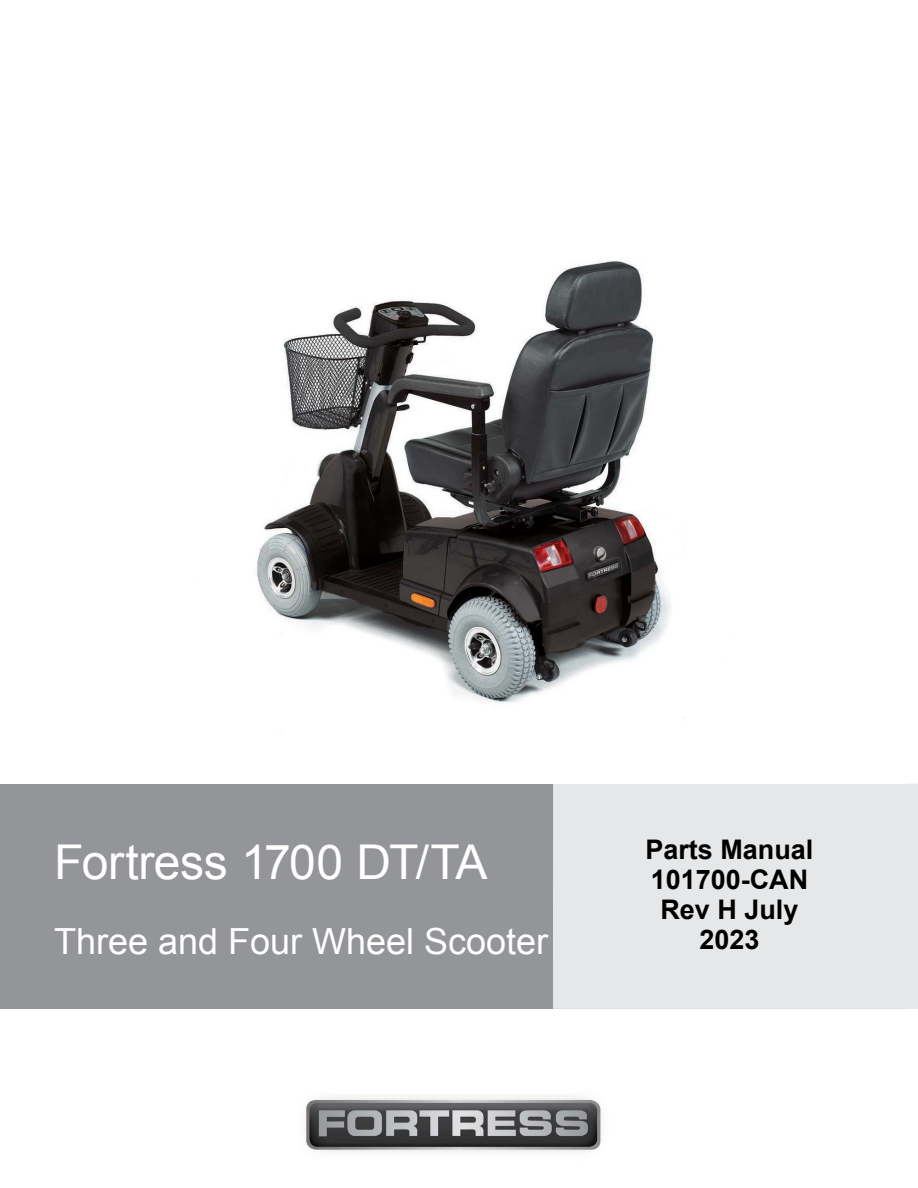
<style>
.page{position:relative;width:918px;height:1188px;background:#fff}
.page>*{position:absolute;margin:0;border:0;box-sizing:border-box;transform-origin:0 0}
.t1{font:48px "Arial";letter-spacing:-.01em;color:#fff}
.t2{font:36px "Arial";color:#fff}
.t3{font:700 27px/30px "Arial";color:#000;text-align:center}
</style>
<div class="page">
<div style="left:0;top:784px;width:906px;height:225px;background:#939598"></div>
<div style="left:553px;top:784px;width:365px;height:225px;background:#e6e7e8"></div>
<img style="left:306px;top:1098px;width:295px;height:55px">
<img style="left:256px;top:261px;width:428px;height:458px">
<h1 class="t1" style="left:54px;top:829px;width:435px">Fortress 1700 DT/TA</h1>
<h2 class="t2" style="left:54px;top:917px;width:496px">Three and Four Wheel Scooter</h2>
<p class="t3" style="left:645px;top:836px;width:170px">Parts Manual<br>101700-CAN<br>Rev H July<br>2023</p>
</div>
